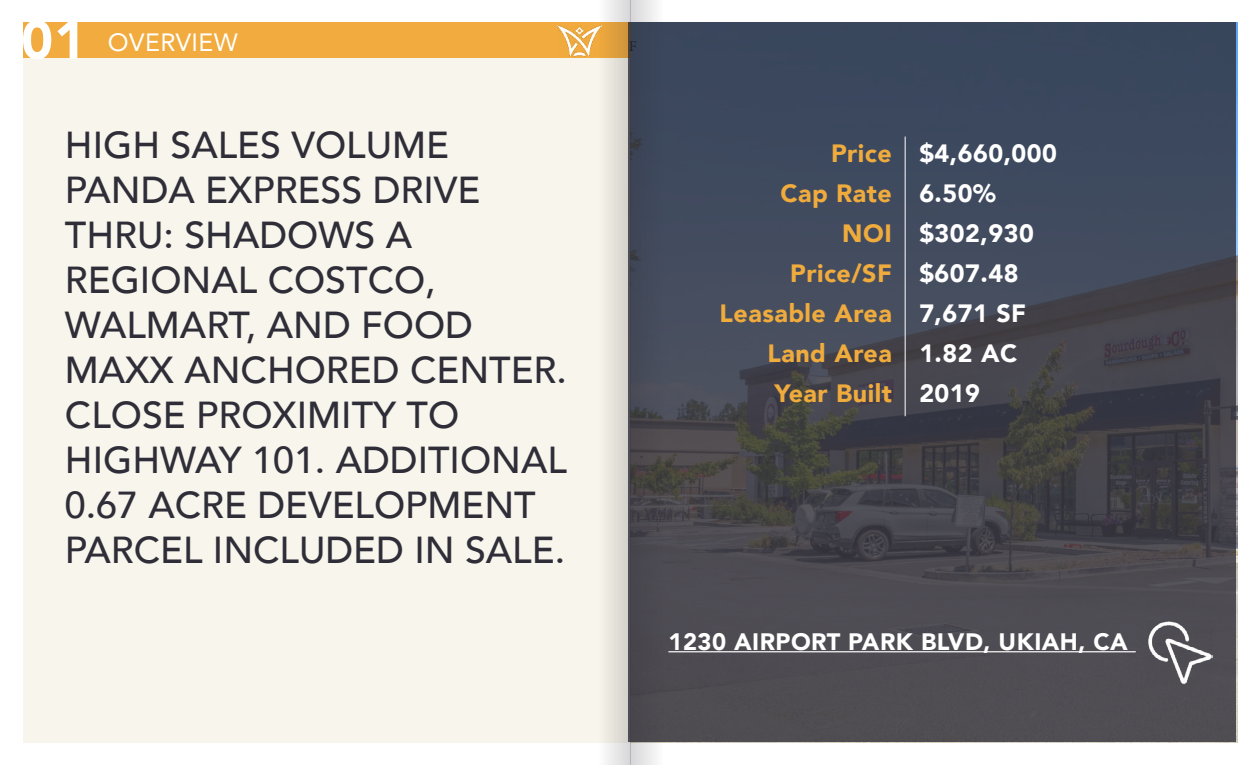
<style>
.page{position:relative;width:1260px;height:765px;background:#fff}
.page>*{position:absolute;margin:0;border:0;box-sizing:border-box;transform-origin:0 0}
.t1{font:500 37.5px/45px "Avenir";color:#2f2e38}
.t2{font:900 25px/40px "Avenir";letter-spacing:.02em;color:#f0ab3d;text-align:right}
.t3{font:900 25px/40px "Avenir";letter-spacing:.02em;color:#fff}
.t4{font:25px "Avenir";letter-spacing:.02em;color:#fff}
.t5{font:900 23.75px "Avenir";letter-spacing:.02em;color:#fff}
.t6{font:15px "Minion Pro";color:#000}
.s1{font-weight:900;font-size:53.75px}
</style>
<div class="page">
<div style="left:23px;top:46px;width:618px;height:696px;background:#f8f5ec"></div>
<div style="left:23px;top:23px;width:607px;height:35px;background:#f1ab3e"></div>
<img style="left:558px;top:26px;width:40px;height:30px">
<svg style="left:663px;top:22px;width:573px;height:720px;background:#444753"></svg>
<hr style="left:905px;top:137px;width:1px;height:279px;background:#fff">
<svg style="left:598px;top:0;width:32px;height:765px"></svg>
<svg style="left:630px;top:0;width:33px;height:765px;background:#4c4f5a"></svg>
<hr style="left:668px;top:651px;width:468px;height:1px;background:#fff">
<img style="left:1148px;top:620px;width:64px;height:65px">
<p class="t4" style="left:21px;top:23px;width:218px"><span class="s1">01</span> OVERVIEW</p>
<p class="t1" style="left:65px;top:120px;width:504px">HIGH SALES VOLUME<br>PANDA EXPRESS DRIVE<br>THRU: SHADOWS A<br>REGIONAL COSTCO,<br>WALMART, AND FOOD<br>MAXX ANCHORED CENTER.<br>CLOSE PROXIMITY TO<br>HIGHWAY 101. ADDITIONAL<br>0.67 ACRE DEVELOPMENT<br>PARCEL INCLUDED IN SALE.</p>
<p class="t6" style="left:629px;top:37px;width:9px">F</p>
<p class="t2" style="left:720px;top:132px;width:174px">Price<br>Cap Rate<br>NOI<br>Price/SF<br>Leasable Area<br>Land Area<br>Year Built</p>
<p class="t3" style="left:919px;top:132px;width:139px">$4,660,000<br>6.50% $302,930 $607.48<br>7,671 SF<br>1.82 AC<br>2019</p>
<p class="t5" style="left:668px;top:621px;width:461px">1230 AIRPORT PARK BLVD, UKIAH, CA</p>
</div>
